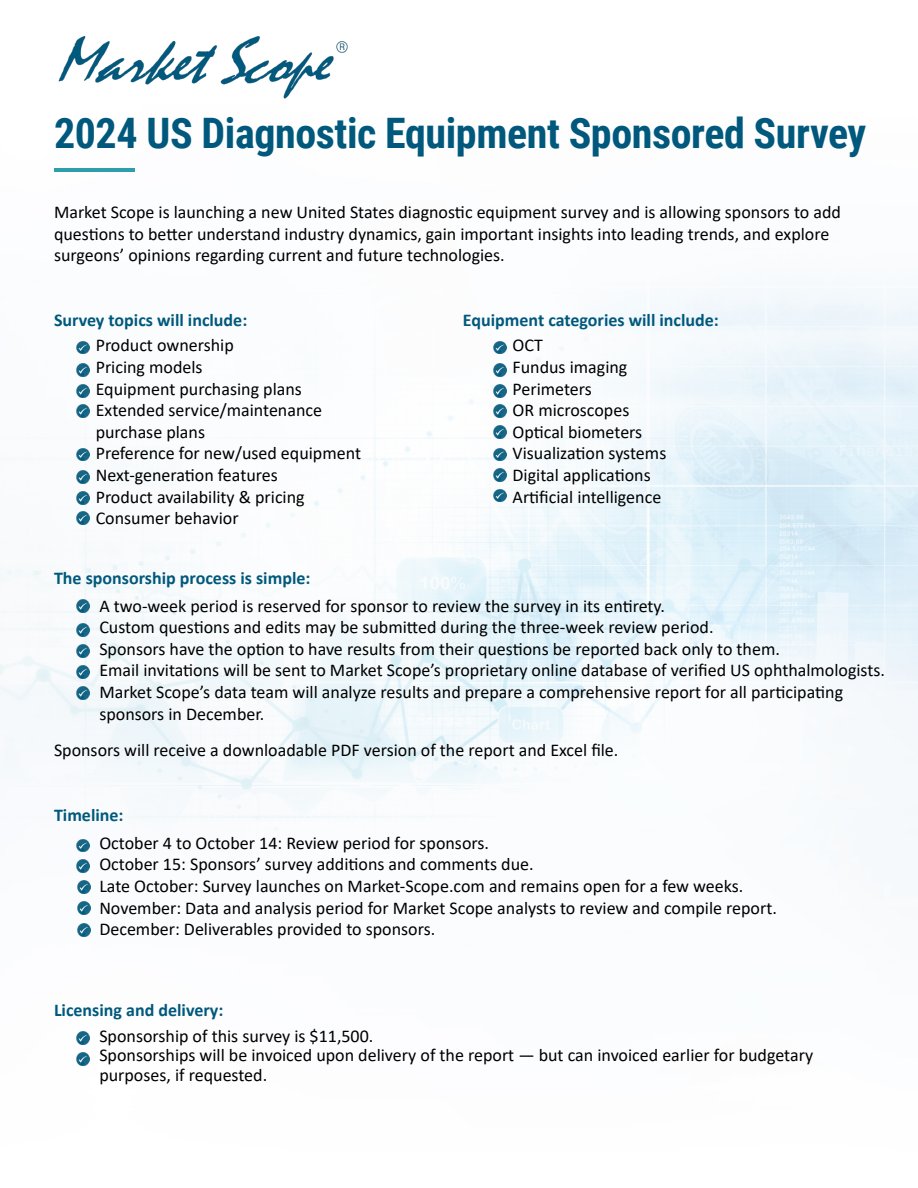
<style>
.page{position:relative;width:918px;height:1188px;background:#fff}
.page>*{position:absolute;margin:0;border:0;box-sizing:border-box;transform-origin:0 0}
.t1{font:700 42px "Roboto Condensed";letter-spacing:-.01em;color:#00597c}
.t2{font:18px/21.6px "Calibri";color:#000}
.t3{font:700 18px "Calibri";color:#00597c}
</style>
<div class="page">
<img style="left:0;top:283px;width:918px;height:780px">
<hr style="left:54px;top:168px;width:81px;height:4px;background:#2f9eab">
<svg style="left:77px;top:341px;width:13px;height:13px"></svg>
<svg style="left:77px;top:364px;width:13px;height:13px"></svg>
<svg style="left:77px;top:384px;width:13px;height:13px"></svg>
<svg style="left:77px;top:405px;width:13px;height:13px"></svg>
<img style="left:58px;top:36px;width:290px;height:63px">
<svg style="left:77px;top:448px;width:13px;height:13px"></svg>
<svg style="left:77px;top:471px;width:13px;height:13px"></svg>
<svg style="left:77px;top:491px;width:13px;height:13px"></svg>
<svg style="left:77px;top:512px;width:13px;height:13px"></svg>
<svg style="left:77px;top:599px;width:13px;height:13px"></svg>
<svg style="left:77px;top:624px;width:13px;height:12px"></svg>
<svg style="left:77px;top:645px;width:13px;height:12px"></svg>
<svg style="left:77px;top:666px;width:13px;height:12px"></svg>
<svg style="left:77px;top:686px;width:13px;height:13px"></svg>
<svg style="left:77px;top:1032px;width:13px;height:13px"></svg>
<svg style="left:77px;top:1053px;width:13px;height:13px"></svg>
<svg style="left:494px;top:341px;width:13px;height:13px"></svg>
<svg style="left:494px;top:364px;width:13px;height:13px"></svg>
<svg style="left:494px;top:384px;width:13px;height:13px"></svg>
<svg style="left:494px;top:405px;width:13px;height:13px"></svg>
<svg style="left:494px;top:425px;width:13px;height:13px"></svg>
<svg style="left:494px;top:448px;width:13px;height:13px"></svg>
<svg style="left:494px;top:469px;width:13px;height:12px"></svg>
<svg style="left:494px;top:489px;width:13px;height:13px"></svg>
<svg style="left:77px;top:839px;width:13px;height:13px"></svg>
<svg style="left:77px;top:860px;width:13px;height:13px"></svg>
<img style="left:77px;top:881px;width:14px;height:13px">
<img style="left:77px;top:902px;width:14px;height:13px">
<img style="left:77px;top:923px;width:14px;height:13px">
<h1 class="t1" style="left:54px;top:104px;width:814px">2024 US Diagnostic Equipment Sponsored Survey</h1>
<p class="t2" style="left:54px;top:201px;width:788px">Market Scope is launching a new United States diagnostic equipment survey and is allowing sponsors to add questions to better understand industry dynamics, gain important insights into leading trends, and explore surgeons’ opinions regarding current and future technologies.</p>
<p class="t3" style="left:54px;top:307px;width:195px">Survey topics will include:</p>
<p class="t3" style="left:463px;top:307px;width:257px">Equipment categories will include:</p>
<p class="t2" style="left:96px;top:334px;width:267px">Product ownership<br>Pricing models<br>Equipment purchasing plans<br>Extended service/maintenance purchase plans<br>Preference for new/used equipment<br>Next-generation features<br>Product availability &amp; pricing<br>Consumer behavior</p>
<p class="t2" style="left:513px;top:334px;width:155px">OCT<br>Fundus imaging<br>Perimeters<br>OR microscopes<br>Optical biometers<br>Visualization systems<br>Digital applications<br>Artificial intelligence</p>
<p class="t3" style="left:54px;top:565px;width:258px">The sponsorship process is simple:</p>
<p class="t2" style="left:99px;top:594px;width:787px">A two-week period is reserved for sponsor to review the survey in its entirety.<br>Custom questions and edits may be submitted during the three-week review period.<br>Sponsors have the option to have results from their questions be reported back only to them.<br>Email invitations will be sent to Market Scope’s proprietary online database of verified US ophthalmologists.<br>Market Scope’s data team will analyze results and prepare a comprehensive report for all participating sponsors in December.</p>
<p class="t2" style="left:54px;top:739px;width:566px">Sponsors will receive a downloadable PDF version of the report and Excel file.</p>
<p class="t3" style="left:54px;top:802px;width:71px">Timeline:</p>
<p class="t2" style="left:99px;top:832px;width:679px">October 4 to October 14: Review period for sponsors.<br>October 15: Sponsors’ survey additions and comments due.<br>Late October: Survey launches on Market-Scope.com and remains open for a few weeks.<br>November: Data and analysis period for Market Scope analysts to review and compile report.<br>December: Deliverables provided to sponsors.</p>
<p class="t3" style="left:54px;top:997px;width:171px">Licensing and delivery:</p>
<p class="t2" style="left:99px;top:1025px;width:715px;line-height:19.8px">Sponsorship of this survey is $11,500.<br>Sponsorships will be invoiced upon delivery of the report — but can invoiced earlier for budgetary purposes, if requested.</p>
</div>
